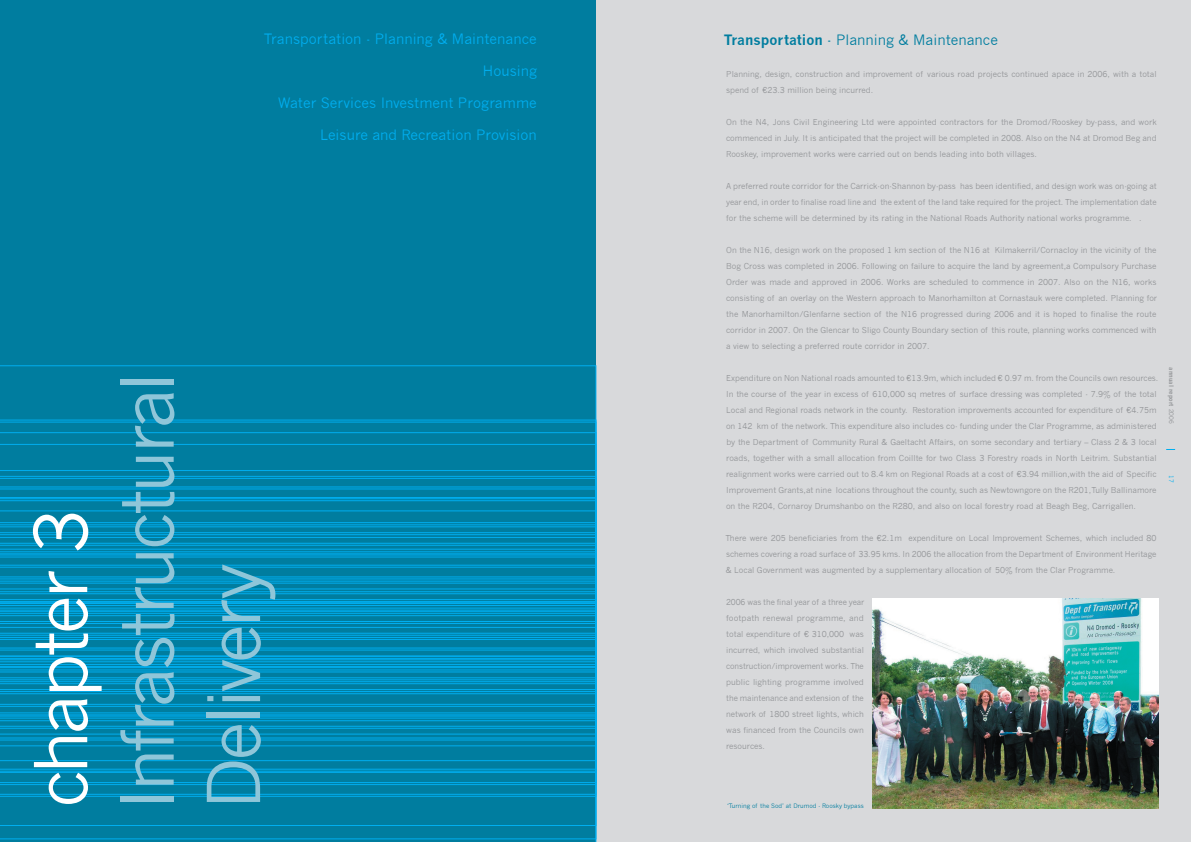
<style>
.page{position:relative;width:1191px;height:842px;background:#fff}
.page>*{position:absolute;margin:0;border:0;box-sizing:border-box;transform-origin:0 0}
.t1{font:72px/86.4px "News Gothic";letter-spacing:-.05em;color:#8fc6d9}
.t2{font:72px "News Gothic";letter-spacing:-.05em;color:#fff}
.t3{font:14px "News Gothic";color:#00aeef}
.t4{font:14px "News Gothic";color:#007d9f}
.t5{font:8px/16px "News Gothic";color:#939598;text-align:justify}
.t6{font:6px "News Gothic";color:#007d9f}
.t7{font:700 6px "News Gothic";color:#939598}
.t8{font:6px "News Gothic";color:#00aeef}
.s1{font-weight:700}
.s2{font-weight:400}
</style>
<div class="page">
<div style="left:595px;top:0;width:596px;height:842px;background:#d8d9db"></div>
<div style="left:0;top:0;width:595px;height:842px;background:#007d9f"></div>
<svg style="left:0;top:365px;width:596px;height:55px"></svg>
<svg style="left:0;top:420px;width:596px;height:56px"></svg>
<svg style="left:0;top:476px;width:596px;height:67px"></svg>
<svg style="left:0;top:543px;width:596px;height:12px"></svg>
<svg style="left:0;top:555px;width:596px;height:34px"></svg>
<svg style="left:0;top:589px;width:596px;height:67px"></svg>
<svg style="left:0;top:656px;width:596px;height:11px"></svg>
<svg style="left:0;top:667px;width:596px;height:53px"></svg>
<svg style="left:0;top:720px;width:596px;height:25px"></svg>
<svg style="left:0;top:745px;width:596px;height:97px"></svg>
<img style="left:872px;top:598px;width:286px;height:211px">
<h2 class="t3" style="left:264px;top:31px;width:274px">Transportation - Planning &amp; Maintenance</h2>
<h2 class="t3" style="left:483px;top:63px;width:56px">Housing</h2>
<h2 class="t3" style="left:278px;top:95px;width:260px">Water Services Investment Programme</h2>
<h2 class="t3" style="left:320px;top:127px;width:218px">Leisure and Recreation Provision</h2>
<h1 class="t2" style="left:19px;top:808px;width:300px;rotate:-90deg">chapter 3</h1>
<h1 class="t1" style="left:105px;top:811px;width:441px;rotate:-90deg">Infrastructural<br>Delivery</h1>
<h2 class="t4" style="left:724px;top:31px;width:276px"><span class="s1">Transportation</span> - Planning &amp; Maintenance</h2>
<p class="t5" style="left:726px;top:66px;width:432px">Planning, design, construction and improvement of various road projects continued apace in 2006, with a total spend of €23.3 million being incurred.</p>
<p class="t5" style="left:726px;top:114px;width:432px">On the N4, Jons Civil Engineering Ltd were appointed contractors for the Dromod/Rooskey by-pass, and work commenced in July. It is anticipated that the project will be completed in 2008. Also on the N4 at Dromod Beg and Rooskey, improvement works were carried out on bends leading into both villages.</p>
<p class="t5" style="left:726px;top:178px;width:432px">A preferred route corridor for the Carrick-on-Shannon by-pass has been identified, and design work was on-going at year end, in order to finalise road line and the extent of the land take required for the project. The implementation date for the scheme will be determined by its rating in the National Roads Authority national works programme. .</p>
<p class="t5" style="left:726px;top:242px;width:433px">On the N16, design work on the proposed 1 km section of the N16 at Kilmakerril/Cornacloy in the vicinity of the Bog Cross was completed in 2006. Following on failure to acquire the land by agreement,a Compulsory Purchase Order was made and approved in 2006. Works are scheduled to commence in 2007. Also on the N16, works consisting of an overlay on the Western approach to Manorhamilton at Cornastauk were completed. Planning for the Manorhamilton/Glenfarne section of the N16 progressed during 2006 and it is hoped to finalise the route corridor in 2007. On the Glencar to Sligo County Boundary section of this route, planning works commenced with a view to selecting a preferred route corridor in 2007.</p>
<p class="t5" style="left:726px;top:370px;width:434px;text-align:left">Expenditure on Non National roads amounted to €13.9m, which included € 0.97 m. from the Councils own resources.<br>In the course of the year in excess of 610,000 sq metres of surface dressing was completed - 7.9% of the total Local and Regional roads network in the county. Restoration improvements accounted for expenditure of €4.75m on 142 km of the network. This expenditure also includes co- funding under the Clar Programme, as administered by the Department of Community Rural &amp; Gaeltacht Affairs, on some secondary and tertiary – Class 2 &amp; 3 local roads, together with a small allocation from Coillte for two Class 3 Forestry roads in North Leitrim. Substantial realignment works were carried out to 8.4 km on Regional Roads at a cost of €3.94 million,with the aid of Specific Improvement Grants,at nine locations throughout the county, such as Newtowngore on the R201,Tully Ballinamore on the R204, Cornaroy Drumshanbo on the R280, and also on local forestry road at Beagh Beg, Carrigallen.</p>
<p class="t5" style="left:725px;top:530px;width:433px">There were 205 beneficiaries from the €2.1m expenditure on Local Improvement Schemes, which included 80 schemes covering a road surface of 33.95 kms. In 2006 the allocation from the Department of Environment Heritage &amp; Local Government was augmented by a supplementary allocation of 50% from the Clar Programme.</p>
<p class="t5" style="left:726px;top:594px;width:140px">2006 was the final year of a three year footpath renewal programme, and total expenditure of € 310,000 was incurred, which involved substantial construction/improvement works. The public lighting programme involved the maintenance and extension of the network of 1800 street lights, which was financed from the Councils own resources.</p>
<p class="t7" style="left:1175px;top:367px;width:58px;rotate:90deg">annual report <span class="s2">2006</span></p>
<p class="t8" style="left:1174px;top:475px;width:9px;rotate:90deg">17</p>
<p class="t6" style="left:727px;top:802px;width:138px">‘Turning of the Sod’ at Drumod - Roosky bypass</p>
</div>
